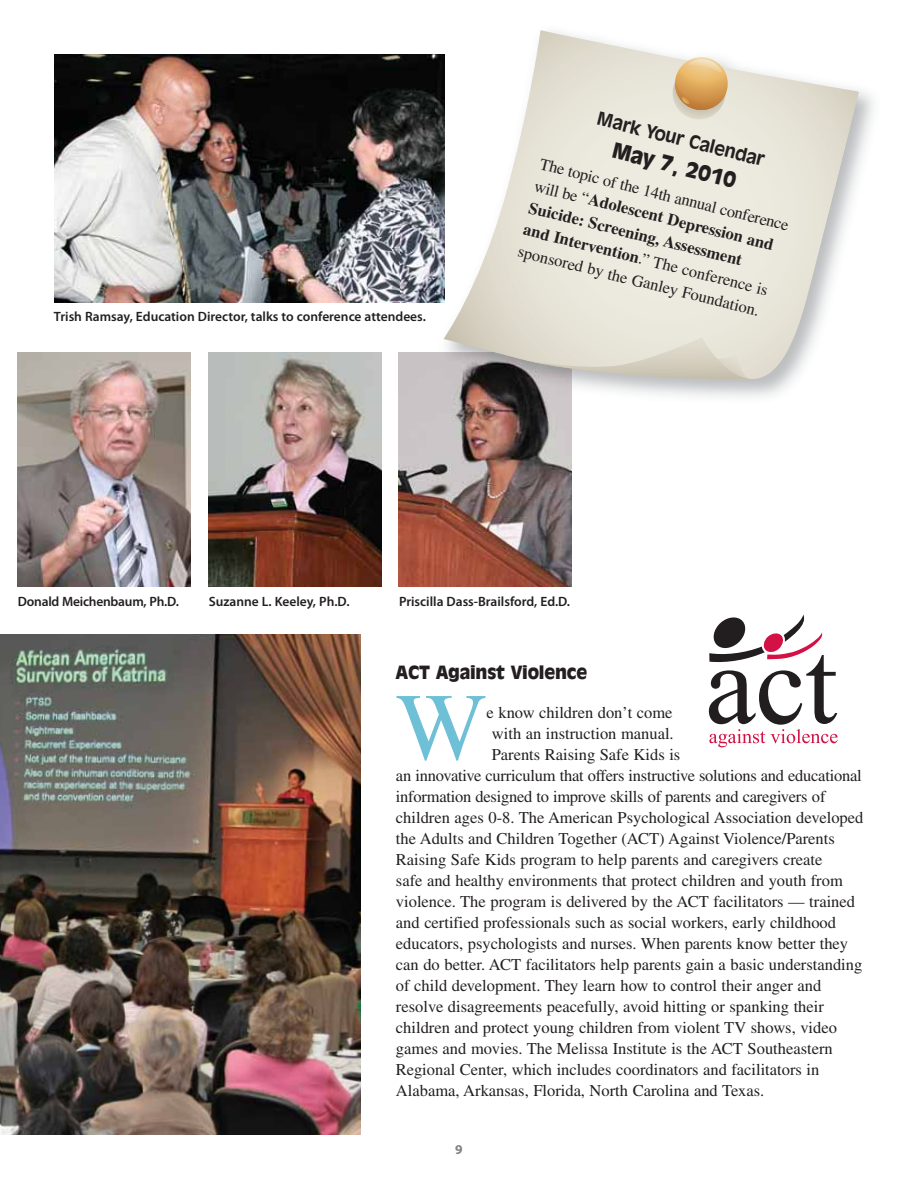
<style>
.page{position:relative;width:918px;height:1188px;background:#fff}
.page>*{position:absolute;margin:0;border:0;box-sizing:border-box;transform-origin:0 0}
.t1{font:96px "Times";color:#6dc0d5}
.t2{font:900 21px "Incised 901 BT";color:#231f20}
.t3{font:900 18px "Incised 901 BT";letter-spacing:-.015em;color:#231f20}
.t4{font:700 18px "Incised 901 BT";color:#231f20}
.t5{font:16.5px/22.5px "Times";color:#231f20}
.t6{font:600 13.5px "Myriad Pro";color:#231f20}
.t7{font:700 13.5px "Myriad Pro";color:#808285}
.s1{font-weight:700}
</style>
<div class="page">
<img style="left:0;top:635px;width:360px;height:499px">
<img style="left:399px;top:352px;width:173px;height:234px">
<img style="left:209px;top:352px;width:173px;height:234px">
<img style="left:18px;top:352px;width:173px;height:234px">
<img style="left:54px;top:54px;width:347px;height:248px">
<svg style="left:709px;top:615px;width:129px;height:132px"></svg>
<img style="left:401px;top:91px;width:473px;height:306px">
<img style="left:401px;top:352px;width:171px;height:145px">
<img style="left:401px;top:54px;width:43px;height:248px">
<svg style="left:444px;top:30px;width:415px;height:350px"></svg>
<svg style="left:525px;top:337px;width:228px;height:45px;background:#d6d3c8"></svg>
<svg style="left:671px;top:54px;width:60px;height:68px;background:#e1c499"></svg>
<p class="t6" style="left:54px;top:312px;width:373px">Trish Ramsay, Education Director, talks to conference attendees.</p>
<p class="t4" style="left:599px;top:111px;width:173px;rotate:14deg">Mark Your Calendar</p>
<p class="t2" style="left:615px;top:142px;width:129px;rotate:14deg">May 7, 2010</p>
<p class="t5" style="left:543px;top:154px;width:258px;rotate:14deg">The topic of the 14th annual conference will be “<span class="s1">Adolescent Depression and Suicide: Screening, Assessment<br>and Intervention</span>.” The conference is sponsored by the Ganley Foundation.</p>
<p class="t6" style="left:18px;top:596px;width:163px">Donald Meichenbaum, Ph.D.</p>
<p class="t6" style="left:209px;top:596px;width:142px">Suzanne L. Keeley, Ph.D.</p>
<p class="t6" style="left:399px;top:596px;width:173px">Priscilla Dass-Brailsford, Ed.D.</p>
<p class="t3" style="left:396px;top:665px;width:193px">ACT Against Violence</p>
<h1 class="t1" style="left:396px;top:693px;width:92px">W</h1>
<p class="t5" style="left:487px;top:702px;width:188px">e know children don’t come</p>
<p class="t5" style="left:492px;top:723px;width:183px">with an instruction manual.</p>
<p class="t5" style="left:492px;top:744px;width:190px">Parents Raising Safe Kids is</p>
<p class="t5" style="left:396px;top:765px;width:467px">an innovative curriculum that offers instructive solutions and educational</p>
<p class="t5" style="left:396px;top:786px;width:431px">information designed to improve skills of parents and caregivers of</p>
<p class="t5" style="left:396px;top:807px;width:469px">children ages 0-8. The American Psychological Association developed</p>
<p class="t5" style="left:396px;top:828px;width:440px">the Adults and Children Together (ACT) Against Violence/Parents</p>
<p class="t5" style="left:396px;top:849px;width:428px">Raising Safe Kids program to help parents and caregivers create</p>
<p class="t5" style="left:396px;top:870px;width:448px">safe and healthy environments that protect children and youth from</p>
<p class="t5" style="left:396px;top:891px;width:461px">violence. The program is delivered by the ACT facilitators — trained</p>
<p class="t5" style="left:396px;top:912px;width:442px">and certified professionals such as social workers, early childhood</p>
<p class="t5" style="left:396px;top:933px;width:453px">educators, psychologists and nurses. When parents know better they</p>
<p class="t5" style="left:396px;top:954px;width:468px">can do better. ACT facilitators help parents gain a basic understanding</p>
<p class="t5" style="left:396px;top:975px;width:427px">of child development. They learn how to control their anger and</p>
<p class="t5" style="left:396px;top:996px;width:429px">resolve disagreements peacefully, avoid hitting or spanking their</p>
<p class="t5" style="left:396px;top:1017px;width:443px">children and protect young children from violent TV shows, video</p>
<p class="t5" style="left:396px;top:1038px;width:438px">games and movies. The Melissa Institute is the ACT Southeastern</p>
<p class="t5" style="left:396px;top:1059px;width:425px">Regional Center, which includes coordinators and facilitators in</p>
<p class="t5" style="left:396px;top:1080px;width:370px">Alabama, Arkansas, Florida, North Carolina and Texas.</p>
<p class="t7" style="left:455px;top:1141px;width:9px">9</p>
</div>
